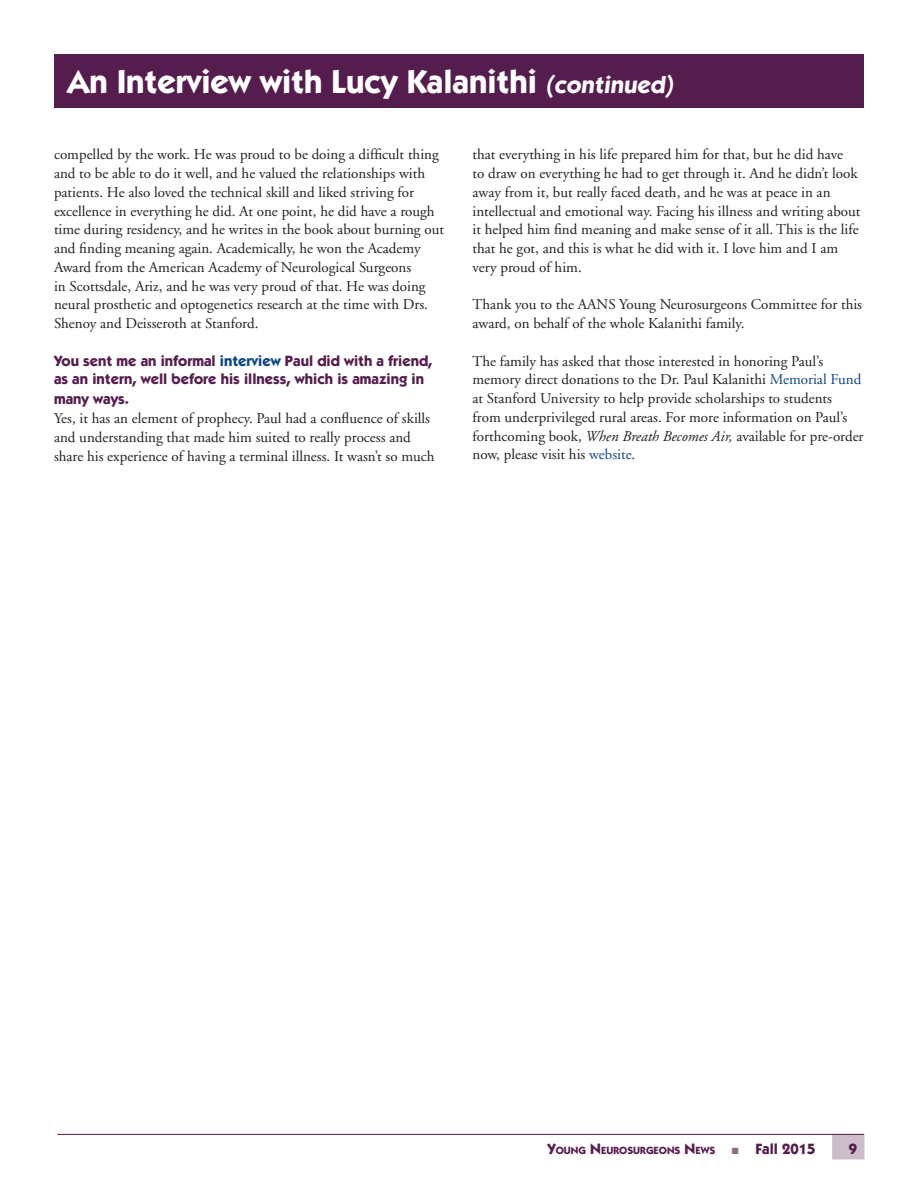
<style>
.page{position:relative;width:918px;height:1188px;background:#fff}
.page>*{position:absolute;margin:0;border:0;box-sizing:border-box;transform-origin:0 0}
.story_reverse_title{font:700 33px "Itc Kabel";color:#fff}
.t1{font:15px/18.8px "Adobe Garamond";color:#231f20}
.heading_in_article{font:700 15px/19.2px "Itc Kabel";color:#551c4e}
.t2{font:700 10.5px "Itc Kabel";color:#551c4e}
.s1{font-size:24px}
.s2{color:#0e4680}
.s3{font-style:italic}
.s4{font-size:15px}
.s5{color:#8d6e86}
</style>
<div class="page">
<div style="left:832px;top:1134px;width:32px;height:25px;background:#ccbdc9"></div>
<hr style="left:57px;top:1134px;width:807px;height:1px;background:#551c4e">
<div style="left:54px;top:54px;width:810px;height:54px;background:#551c4e"></div>
<p class="story_reverse_title" style="left:68px;top:62px;width:610px">An Interview with Lucy Kalanithi <span class="s1">(continued)</span></p>
<p class="t1" style="left:54px;top:146px;width:391px">compelled by the work. He was proud to be doing a difficult thing and to be able to do it well, and he valued the relationships with patients. He also loved the technical skill and liked striving for excellence in everything he did. At one point, he did have a rough time during residency, and he writes in the book about burning out and finding meaning again. Academically, he won the Academy Award from the American Academy of Neurological Surgeons<br>in Scottsdale, Ariz, and he was very proud of that. He was doing neural prosthetic and optogenetics research at the time with Drs.<br>Shenoy and Deisseroth at Stanford.</p>
<p class="heading_in_article" style="left:54px;top:351px;width:380px">You sent me an informal <span class="s2">interview</span> Paul did with a friend, as an intern, well before his illness, which is amazing in many ways.</p>
<p class="t1" style="left:54px;top:409px;width:382px">Yes, it has an element of prophecy. Paul had a confluence of skills and understanding that made him suited to really process and share his experience of having a terminal illness. It wasn’t so much</p>
<p class="t1" style="left:472px;top:146px;width:389px">that everything in his life prepared him for that, but he did have<br>to draw on everything he had to get through it. And he didn’t look away from it, but really faced death, and he was at peace in an intellectual and emotional way. Facing his illness and writing about it helped him find meaning and make sense of it all. This is the life that he got, and this is what he did with it. I love him and I am very proud of him.</p>
<p class="t1" style="left:472px;top:296px;width:391px">Thank you to the AANS Young Neurosurgeons Committee for this award, on behalf of the whole Kalanithi family.</p>
<p class="t1" style="left:472px;top:352px;width:393px">The family has asked that those interested in honoring Paul’s memory direct donations to the Dr. Paul Kalanithi <span class="s2">Memorial Fund </span>at Stanford University to help provide scholarships to students from underprivileged rural areas. For more information on Paul’s forthcoming book, <span class="s3">When Breath Becomes Air,</span> available for pre-order now, please visit his <span class="s2">website</span>.</p>
<p class="t2" style="left:547px;top:1144px;width:270px"><span class="s4">Y</span>OUNG <span class="s4">N</span>EUROSURGEONS <span class="s4">N</span>EWS <span class="s5">■</span> <span class="s4">Fall 2015</span></p>
<p class="heading_in_article" style="left:849px;top:1139px;width:10px">9</p>
</div>
